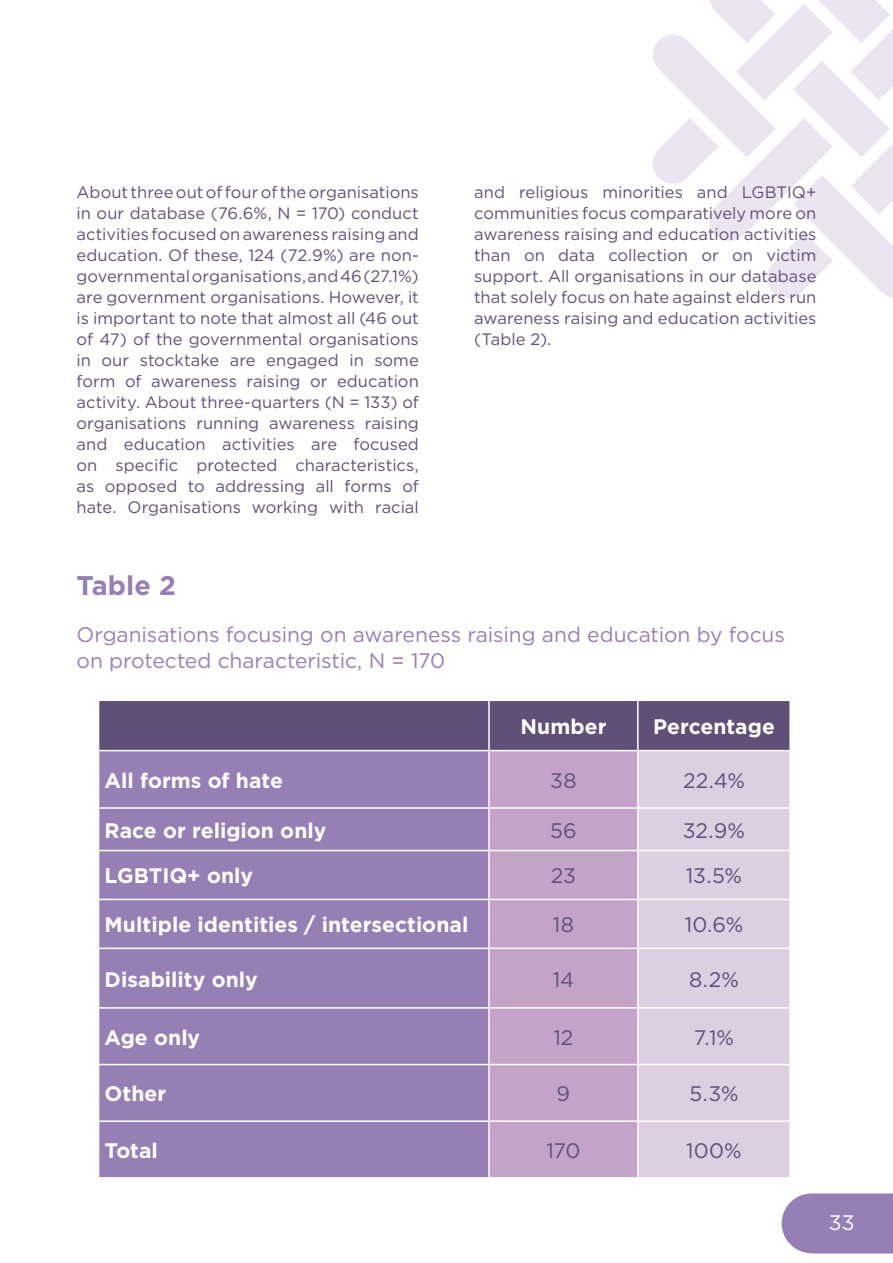
<style>
.page{position:relative;width:893px;height:1263px;background:#fff}
.page>*{position:absolute;margin:0;border:0;box-sizing:border-box;transform-origin:0 0}
.t1{font:700 27px "Gotham";color:#967fb5}
.Paragraph_Style_1{font:700 21px "Gotham";color:#fff}
.t2{font:21px/25.5px "Gotham";letter-spacing:-.005em;color:#967fb5}
.Paragraph_Style_1-2{font:21px "Gotham";letter-spacing:.005em;color:#605077}
.t3{font:21px "Gotham";color:#fff}
.t4{font:16.5px/21px "Gotham";color:#605077;text-align:justify}
</style>
<div class="page">
<svg style="left:782px;top:1193px;width:111px;height:60px"></svg>
<svg style="left:653px;top:0;width:240px;height:298px"></svg>
<div style="left:99px;top:701px;width:690px;height:49px;background:#605077"></div>
<div style="left:99px;top:751px;width:389px;height:426px;background:#967fb5"></div>
<div style="left:490px;top:751px;width:147px;height:426px;background:#c3a4c8"></div>
<div style="left:639px;top:751px;width:150px;height:426px;background:#decee2"></div>
<hr style="left:488px;top:701px;width:2px;height:49px;background:#fff">
<hr style="left:637px;top:701px;width:2px;height:49px;background:#fff">
<hr style="left:98px;top:807px;width:391px;height:2px;background:#fff">
<hr style="left:489px;top:807px;width:149px;height:2px;background:#fff">
<hr style="left:638px;top:807px;width:153px;height:2px;background:#fff">
<hr style="left:98px;top:850px;width:391px;height:1px;background:#fff">
<hr style="left:489px;top:850px;width:149px;height:1px;background:#fff">
<hr style="left:638px;top:850px;width:153px;height:1px;background:#fff">
<hr style="left:98px;top:899px;width:391px;height:1px;background:#fff">
<hr style="left:489px;top:899px;width:149px;height:1px;background:#fff">
<hr style="left:638px;top:899px;width:153px;height:1px;background:#fff">
<hr style="left:98px;top:947px;width:391px;height:2px;background:#fff">
<hr style="left:489px;top:947px;width:149px;height:2px;background:#fff">
<hr style="left:638px;top:947px;width:153px;height:2px;background:#fff">
<hr style="left:98px;top:1007px;width:391px;height:2px;background:#fff">
<hr style="left:489px;top:1007px;width:149px;height:2px;background:#fff">
<hr style="left:638px;top:1007px;width:153px;height:2px;background:#fff">
<hr style="left:98px;top:1064px;width:391px;height:1px;background:#fff">
<hr style="left:489px;top:1064px;width:149px;height:1px;background:#fff">
<hr style="left:638px;top:1064px;width:153px;height:1px;background:#fff">
<hr style="left:98px;top:1120px;width:391px;height:2px;background:#fff">
<hr style="left:489px;top:1120px;width:149px;height:2px;background:#fff">
<hr style="left:638px;top:1120px;width:153px;height:2px;background:#fff">
<p class="t4" style="left:77px;top:181px;width:344px">About three out of four of the organisations in our database (76.6%, N = 170) conduct activities focused on awareness raising and education. Of these, 124 (72.9%) are non&shy;governmental organisations, and 46 (27.1%) are government organisations. However, it is important to note that almost all (46 out of 47) of the governmental organisations in our stocktake are engaged in some form of awareness raising or education activity. About three-quarters (N = 133) of organisations running awareness raising and education activities are focused on specific protected characteristics, as opposed to addressing all forms of hate. Organisations working with racial</p>
<p class="t4" style="left:474px;top:181px;width:344px">and religious minorities and LGBTIQ+ communities focus comparatively more on awareness raising and education activities than on data collection or on victim support. All organisations in our database that solely focus on hate against elders run awareness raising and education activities (Table 2).</p>
<p class="t1" style="left:77px;top:568px;width:101px">Table 2</p>
<p class="t2" style="left:77px;top:621px;width:710px">Organisations focusing on awareness raising and education by focus on protected characteristic, N = 170</p>
<p class="Paragraph_Style_1" style="left:520px;top:712px;width:88px">Number</p>
<p class="Paragraph_Style_1" style="left:653px;top:712px;width:123px">Percentage</p>
<p class="Paragraph_Style_1" style="left:105px;top:766px;width:180px">All forms of hate</p>
<p class="Paragraph_Style_1-2" style="left:550px;top:767px;width:28px">38</p>
<p class="Paragraph_Style_1-2" style="left:683px;top:767px;width:64px">22.4%</p>
<p class="Paragraph_Style_1" style="left:105px;top:816px;width:223px">Race or religion only</p>
<p class="Paragraph_Style_1-2" style="left:550px;top:817px;width:28px">56</p>
<p class="Paragraph_Style_1-2" style="left:683px;top:817px;width:64px">32.9%</p>
<p class="Paragraph_Style_1" style="left:105px;top:862px;width:150px">LGBTIQ+ only</p>
<p class="Paragraph_Style_1-2" style="left:551px;top:862px;width:27px">23</p>
<p class="Paragraph_Style_1-2" style="left:686px;top:862px;width:58px">13.5%</p>
<p class="Paragraph_Style_1" style="left:105px;top:911px;width:365px">Multiple identities / intersectional</p>
<p class="Paragraph_Style_1-2" style="left:553px;top:911px;width:23px">18</p>
<p class="Paragraph_Style_1-2" style="left:685px;top:911px;width:60px">10.6%</p>
<p class="Paragraph_Style_1" style="left:105px;top:965px;width:155px">Disability only</p>
<p class="Paragraph_Style_1-2" style="left:553px;top:966px;width:23px">14</p>
<p class="Paragraph_Style_1-2" style="left:689px;top:966px;width:51px">8.2%</p>
<p class="Paragraph_Style_1" style="left:105px;top:1023px;width:97px">Age only</p>
<p class="Paragraph_Style_1-2" style="left:553px;top:1024px;width:21px">12</p>
<p class="Paragraph_Style_1-2" style="left:694px;top:1024px;width:42px">7.1%</p>
<p class="Paragraph_Style_1" style="left:105px;top:1080px;width:63px">Other</p>
<p class="Paragraph_Style_1-2" style="left:557px;top:1080px;width:15px">9</p>
<p class="Paragraph_Style_1-2" style="left:689px;top:1080px;width:51px">5.3%</p>
<p class="Paragraph_Style_1" style="left:105px;top:1136px;width:55px">Total</p>
<p class="Paragraph_Style_1-2" style="left:546px;top:1137px;width:35px">170</p>
<p class="Paragraph_Style_1-2" style="left:686px;top:1137px;width:57px">100%</p>
<p class="t3" style="left:829px;top:1209px;width:27px">33</p>
</div>
